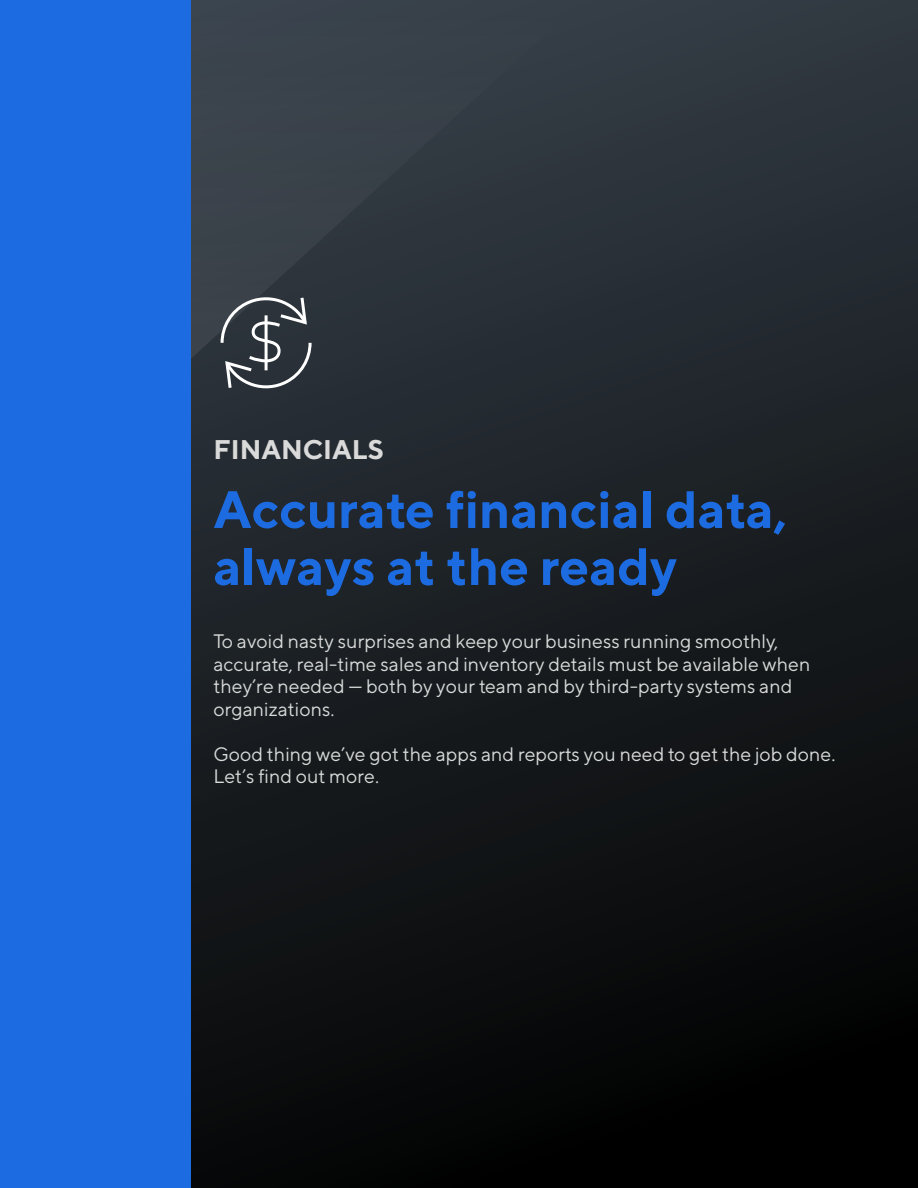
<style>
.page{position:relative;width:918px;height:1188px;background:#fff}
.page>*{position:absolute;margin:0;border:0;box-sizing:border-box;transform-origin:0 0}
.t1{font:700 52.5px/57px "TT Norms";color:#1d6be0}
.t2{font:700 27px "TT Norms";color:#d9dad9}
.t3{font:19.5px/22.5px "TT Norms";color:#d8dad9}
</style>
<div class="page">
<div style="left:0;top:0;width:918px;height:1188px;background:linear-gradient(to bottom,#313942,#020201)"></div>
<img style="left:190px;top:0;width:409px;height:597px">
<div style="left:0;top:0;width:190px;height:1188px;background:#1d6be0"></div>
<svg style="left:219px;top:293px;width:94px;height:100px;background:#4b5158"></svg>
<h2 class="t2" style="left:213px;top:433px;width:172px">FINANCIALS</h2>
<h1 class="t1" style="left:213px;top:480px;width:576px">Accurate financial data, always at the ready</h1>
<p class="t3" style="left:213px;top:630px;width:598px">To avoid nasty surprises and keep your business running smoothly, accurate, real-time sales and inventory details must be available when they’re needed — both by your team and by third-party systems and organizations.</p>
<p class="t3" style="left:213px;top:742px;width:624px">Good thing we’ve got the apps and reports you need to get the job done.<br>Let’s find out more.</p>
</div>
